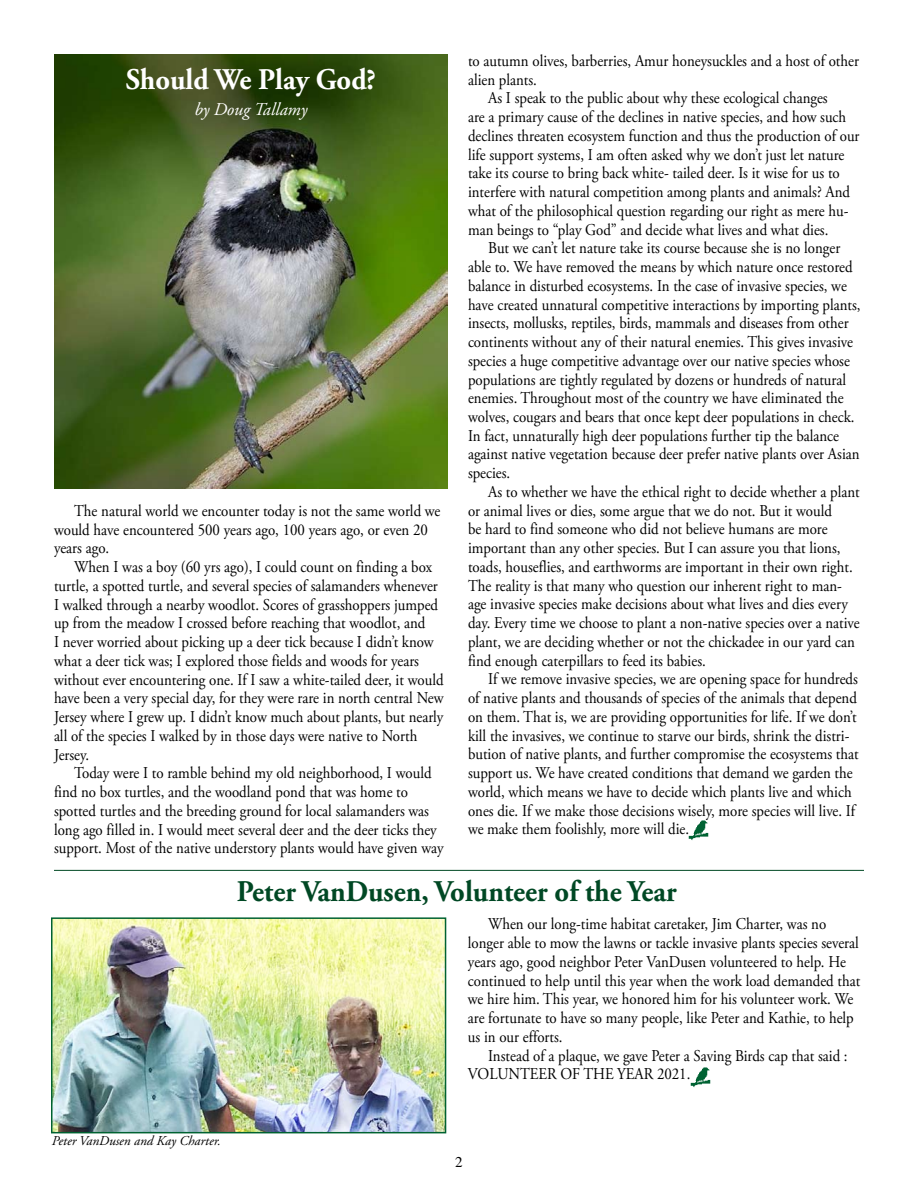
<style>
.page{position:relative;width:918px;height:1188px;background:#fff}
.page>*{position:absolute;margin:0;border:0;box-sizing:border-box;transform-origin:0 0}
.t1{font:700 30px "Adobe Garamond Pro";color:#004824;scale:.95 1}
.t2{font:700 30px "Adobe Garamond Pro";color:#fff;scale:.95 1}
.t3{font:italic 18px "Adobe Garamond Pro";color:#fff}
.t4{font:16.5px/18.8px "Adobe Garamond Pro";color:#000;scale:.9 1}
.t5{font:15px "Times";color:#000}
.t6{font:italic 13.5px "Adobe Garamond Pro";color:#000}
</style>
<div class="page">
<img style="left:689px;top:820px;width:20px;height:21px">
<hr style="left:54px;top:870px;width:810px;height:1px;background:#004824">
<img style="left:54px;top:54px;width:394px;height:435px">
<img style="left:54px;top:920px;width:389px;height:210px">
<div style="left:51px;top:917px;width:395px;height:216px;border:2px solid #006232"></div>
<img style="left:690px;top:1067px;width:20px;height:20px">
<h1 class="t2" style="left:126px;top:62px;width:265px">Should We Play God?</h1>
<p class="t3" style="left:194px;top:99px;width:114px">by Doug Tallamy</p>
<p class="t4" style="left:54px;top:502px;width:431px;text-indent:20px">The natural world we encounter today is not the same world we would have encountered 500 years ago, 100 years ago, or even 20 years ago.</p>
<p class="t4" style="left:54px;top:558px;width:434px;text-indent:20px">When I was a boy (60 yrs ago), I could count on finding a box turtle, a spotted turtle, and several species of salamanders whenever I walked through a nearby woodlot. Scores of grasshoppers jumped up from the meadow I crossed before reaching that woodlot, and<br>I never worried about picking up a deer tick because I didn’t know what a deer tick was; I explored those fields and woods for years without ever encountering one. If I saw a white-tailed deer, it would have been a very special day, for they were rare in north central New Jersey where I grew up. I didn’t know much about plants, but nearly all of the species I walked by in those days were native to North Jersey.</p>
<p class="t4" style="left:54px;top:764px;width:435px;text-indent:20px">Today were I to ramble behind my old neighborhood, I would find no box turtles, and the woodland pond that was home to spotted turtles and the breeding ground for local salamanders was long ago filled in. I would meet several deer and the deer ticks they support. Most of the native understory plants would have given way</p>
<p class="t4" style="left:468px;top:52px;width:436px">to autumn olives, barberries, Amur honeysuckles and a host of other</p>
<p class="t4" style="left:468px;top:71px;width:78px">alien plants.</p>
<p class="t4" style="left:488px;top:89px;width:379px">As I speak to the public about why these ecological changes</p>
<p class="t4" style="left:468px;top:108px;width:422px">are a primary cause of the declines in native species, and how such</p>
<p class="t4" style="left:468px;top:127px;width:437px">declines threaten ecosystem function and thus the production of our</p>
<p class="t4" style="left:468px;top:146px;width:420px">life support systems, I am often asked why we don’t just let nature</p>
<p class="t4" style="left:468px;top:164px;width:415px">take its course to bring back white- tailed deer. Is it wise for us to</p>
<p class="t4" style="left:468px;top:183px;width:426px">interfere with natural competition among plants and animals? And</p>
<p class="t4" style="left:468px;top:202px;width:424px">what of the philosophical question regarding our right as mere hu-</p>
<p class="t4" style="left:468px;top:221px;width:402px">man beings to “play God” and decide what lives and what dies.</p>
<p class="t4" style="left:488px;top:239px;width:393px">But we can’t let nature take its course because she is no longer</p>
<p class="t4" style="left:468px;top:258px;width:429px">able to. We have removed the means by which nature once restored</p>
<p class="t4" style="left:468px;top:277px;width:423px">balance in disturbed ecosystems. In the case of invasive species, we</p>
<p class="t4" style="left:468px;top:296px;width:438px">have created unnatural competitive interactions by importing plants,</p>
<p class="t4" style="left:468px;top:314px;width:424px">insects, mollusks, reptiles, birds, mammals and diseases from other</p>
<p class="t4" style="left:468px;top:333px;width:429px">continents without any of their natural enemies. This gives invasive</p>
<p class="t4" style="left:468px;top:352px;width:426px">species a huge competitive advantage over our native species whose</p>
<p class="t4" style="left:468px;top:370px;width:422px">populations are tightly regulated by dozens or hundreds of natural</p>
<p class="t4" style="left:468px;top:389px;width:419px">enemies. Throughout most of the country we have eliminated the</p>
<p class="t4" style="left:468px;top:408px;width:431px">wolves, cougars and bears that once kept deer populations in check.</p>
<p class="t4" style="left:468px;top:427px;width:414px">In fact, unnaturally high deer populations further tip the balance</p>
<p class="t4" style="left:468px;top:445px;width:437px">against native vegetation because deer prefer native plants over Asian</p>
<p class="t4" style="left:468px;top:464px;width:49px">species.</p>
<p class="t4" style="left:488px;top:483px;width:414px">As to whether we have the ethical right to decide whether a plant</p>
<p class="t4" style="left:468px;top:502px;width:406px">or animal lives or dies, some argue that we do not. But it would</p>
<p class="t4" style="left:468px;top:520px;width:401px">be hard to find someone who did not believe humans are more</p>
<p class="t4" style="left:468px;top:539px;width:415px">important than any other species. But I can assure you that lions,</p>
<p class="t4" style="left:468px;top:558px;width:429px">toads, houseflies, and earthworms are important in their own right.</p>
<p class="t4" style="left:468px;top:577px;width:417px">The reality is that many who question our inherent right to man-</p>
<p class="t4" style="left:468px;top:595px;width:424px">age invasive species make decisions about what lives and dies every</p>
<p class="t4" style="left:468px;top:614px;width:437px">day. Every time we choose to plant a non-native species over a native</p>
<p class="t4" style="left:468px;top:633px;width:431px">plant, we are deciding whether or not the chickadee in our yard can</p>
<p class="t4" style="left:468px;top:652px;width:266px">find enough caterpillars to feed its babies.</p>
<p class="t4" style="left:488px;top:670px;width:412px">If we remove invasive species, we are opening space for hundreds</p>
<p class="t4" style="left:468px;top:689px;width:434px">of native plants and thousands of species of the animals that depend</p>
<p class="t4" style="left:468px;top:708px;width:433px">on them. That is, we are providing opportunities for life. If we don’t</p>
<p class="t4" style="left:468px;top:727px;width:425px">kill the invasives, we continue to starve our birds, shrink the distri-</p>
<p class="t4" style="left:468px;top:745px;width:436px">bution of native plants, and further compromise the ecosystems that</p>
<p class="t4" style="left:468px;top:764px;width:429px">support us. We have created conditions that demand we garden the</p>
<p class="t4" style="left:468px;top:783px;width:428px">world, which means we have to decide which plants live and which</p>
<p class="t4" style="left:468px;top:802px;width:432px">ones die. If we make those decisions wisely, more species will live. If</p>
<p class="t4" style="left:468px;top:820px;width:247px">we make them foolishly, more will die.</p>
<h1 class="t1" style="left:237px;top:874px;width:464px">Peter VanDusen, Volunteer of the Year</h1>
<p class="t4" style="left:468px;top:915px;width:437px;text-indent:20px">When our long-time habitat caretaker, Jim Charter, was no longer able to mow the lawns or tackle invasive plants species several years ago, good neighbor Peter VanDusen volunteered to help. He continued to help until this year when the work load demanded that we hire him. This year, we honored him for his volunteer work. We are fortunate to have so many people, like Peter and Kathie, to help us in our efforts.</p>
<p class="t4" style="left:468px;top:1047px;width:423px;text-indent:20px">Instead of a plaque, we gave Peter a Saving Birds cap that said :<br>VOLUNTEER OF THE YEAR 2021.</p>
<p class="t6" style="left:52px;top:1133px;width:171px">Peter VanDusen and Kay Charter.</p>
<p class="t5" style="left:455px;top:1153px;width:9px">2</p>
</div>
